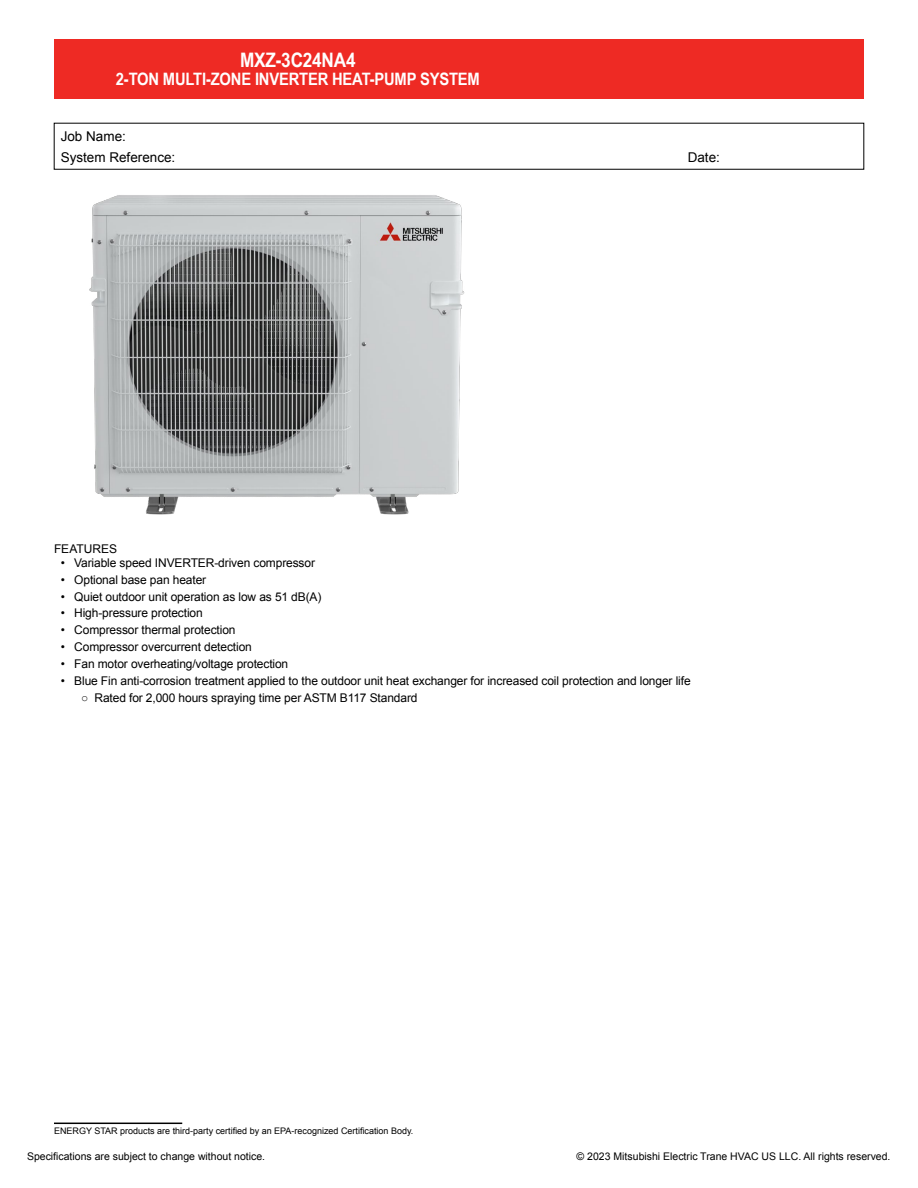
<style>
.page{position:relative;width:918px;height:1188px;background:#fff}
.page>*{position:absolute;margin:0;border:0;box-sizing:border-box;transform-origin:0 0}
.t1{font:700 19.95px "Arial Narrow";letter-spacing:-.01em;color:#fff;scale:1.05 1}
.t2{font:700 17.1px "Arial Narrow";letter-spacing:-.01em;color:#fff;scale:1.05 1}
.t3{font:13.5px/21px "Arial";color:#000}
.t4{font:12px "Arial";letter-spacing:-.01em;color:#000}
.t5{font:10.5px "Arial";color:#000}
.t6{font:9px "Arial";color:#000}
</style>
<div class="page">
<img style="left:89px;top:195px;width:376px;height:320px">
<div style="left:54px;top:39px;width:810px;height:59px;background:#ee2a24"></div>
<hr style="left:54px;top:1123px;width:128px;height:1px;background:#000">
<h1 class="t1" style="left:240px;top:45px;width:112px">MXZ-3C24NA4</h1>
<h2 class="t2" style="left:116px;top:66px;width:348px">2-TON MULTI-ZONE INVERTER HEAT-PUMP SYSTEM</h2>
<p class="t3" style="left:61px;top:126px;width:116px">Job Name:<br>System Reference:</p>
<p class="t3" style="left:688px;top:147px;width:34px">Date:</p>
<p class="t4" style="left:54px;top:540px;width:65px">FEATURES</p>
<p class="t4" style="left:61px;top:555px;width:256px">• Variable speed INVERTER-driven compressor</p>
<p class="t4" style="left:61px;top:572px;width:147px">• Optional base pan heater</p>
<p class="t4" style="left:61px;top:589px;width:262px">• Quiet outdoor unit operation as low as 51 dB(A)</p>
<p class="t4" style="left:61px;top:605px;width:144px">• High-pressure protection</p>
<p class="t4" style="left:61px;top:622px;width:176px">• Compressor thermal protection</p>
<p class="t4" style="left:61px;top:639px;width:193px">• Compressor overcurrent detection</p>
<p class="t4" style="left:61px;top:656px;width:229px">• Fan motor overheating/voltage protection</p>
<p class="t4" style="left:61px;top:673px;width:631px">• Blue Fin anti-corrosion treatment applied to the outdoor unit heat exchanger for increased coil protection and longer life</p>
<p class="t4" style="left:81px;top:690px;width:338px">○ Rated for 2,000 hours spraying time per ASTM B117 Standard</p>
<p class="t6" style="left:54px;top:1125px;width:361px">ENERGY STAR products are third-party certified by an EPA-recognized Certification Body.</p>
<p class="t5" style="left:27px;top:1149px;width:240px">Specifications are subject to change without notice.</p>
<p class="t5" style="left:577px;top:1149px;width:315px">© 2023 Mitsubishi Electric Trane HVAC US LLC. All rights reserved.</p>
</div>
